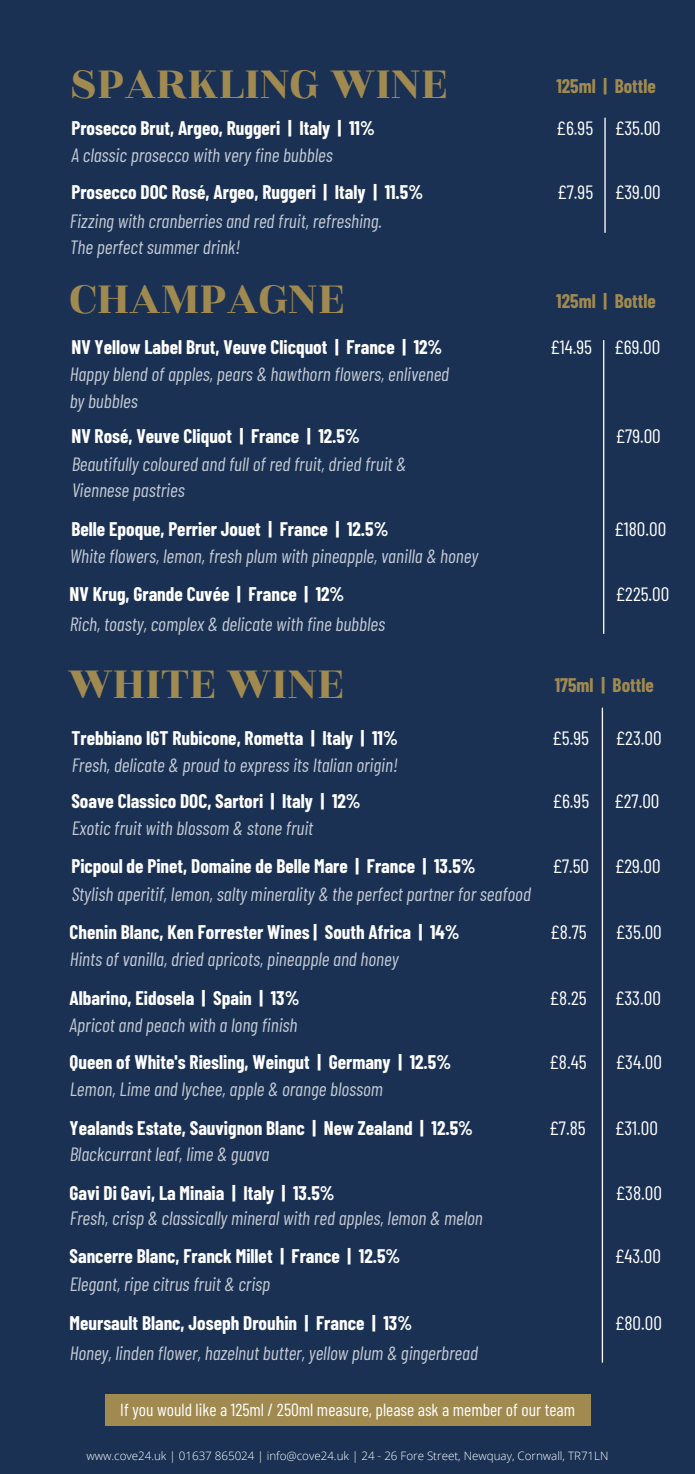
<style>
.page{position:relative;width:695px;height:1474px;background:#fff}
.page>*{position:absolute;margin:0;border:0;box-sizing:border-box;transform-origin:0 0}
.t1{font:49px "Rozha One";color:#a18a50}
.t2{font:italic 19.25px/26.2px "Barlow Condensed";color:#fff}
.t3{font:700 19.25px "Barlow Condensed";color:#fff}
.t4{font:19.25px "Barlow Condensed";color:#fff}
.t5{font:700 19.25px "Barlow Condensed";color:#a18a50}
.t6{font:17.5px "Barlow Condensed";color:#fff}
.t7{font:300 11.55px "Open Sans";color:#fff}
</style>
<div class="page">
<div style="left:0;top:0;width:694px;height:1474px;background:#1a3154"></div>
<hr style="left:604px;top:118px;width:1px;height:114px;background:#fff">
<hr style="left:602px;top:341px;width:2px;height:292px;background:#fff">
<hr style="left:601px;top:708px;width:1px;height:654px;background:#fff">
<div style="left:105px;top:1394px;width:485px;height:32px;background:#a18a50"></div>
<p class="t1" style="left:69px;top:49px;width:379px">SPARKLING WINE</p>
<p class="t3" style="left:71px;top:116px;width:305px">Prosecco Brut, Argeo, Ruggeri | Italy | 11%</p>
<p class="t2" style="left:71px;top:141px;width:262px">A classic prosecco with very fine bubbles</p>
<p class="t3" style="left:71px;top:180px;width:353px">Prosecco DOC Rosé, Argeo, Ruggeri | Italy | 11.5%</p>
<p class="t2" style="left:69px;top:207px;width:314px">Fizzing with cranberries and red fruit, refreshing.<br>The perfect summer drink!</p>
<p class="t1" style="left:69px;top:264px;width:276px">CHAMPAGNE</p>
<p class="t3" style="left:71px;top:335px;width:372px">NV Yellow Label Brut, Veuve Clicquot | France | 12%</p>
<p class="t2" style="left:69px;top:360px;width:381px">Happy blend of apples, pears &amp; hawthorn flowers, enlivened by bubbles</p>
<p class="t3" style="left:71px;top:424px;width:290px">NV Rosé, Veuve Cliquot | France | 12.5%</p>
<p class="t2" style="left:71px;top:450px;width:336px">Beautifully coloured and full of red fruit, dried fruit &amp;<br>Viennese pastries</p>
<p class="t3" style="left:71px;top:517px;width:318px">Belle Epoque, Perrier Jouet | France | 12.5%</p>
<p class="t2" style="left:69px;top:542px;width:410px">White flowers, lemon, fresh plum with pineapple, vanilla &amp; honey</p>
<p class="t3" style="left:69px;top:582px;width:276px">NV Krug, Grande Cuvée | France | 12%</p>
<p class="t2" style="left:69px;top:610px;width:317px">Rich, toasty, complex &amp; delicate with fine bubbles</p>
<p class="t1" style="left:68px;top:649px;width:277px">WHITE WINE</p>
<p class="t3" style="left:71px;top:726px;width:328px">Trebbiano IGT Rubicone, Rometta | Italy | 11%</p>
<p class="t2" style="left:71px;top:752px;width:327px">Fresh, delicate &amp; proud to express its Italian origin!</p>
<p class="t3" style="left:71px;top:789px;width:290px">Soave Classico DOC, Sartori | Italy | 12%</p>
<p class="t2" style="left:71px;top:815px;width:243px">Exotic fruit with blossom &amp; stone fruit</p>
<p class="t3" style="left:71px;top:854px;width:405px">Picpoul de Pinet, Domaine de Belle Mare | France | 13.5%</p>
<p class="t2" style="left:71px;top:880px;width:461px">Stylish aperitif, lemon, salty minerality &amp; the perfect partner for seafood</p>
<p class="t3" style="left:69px;top:919px;width:391px">Chenin Blanc, Ken Forrester Wines | South Africa | 14%</p>
<p class="t2" style="left:69px;top:945px;width:330px">Hints of vanilla, dried apricots, pineapple and honey</p>
<p class="t3" style="left:69px;top:985px;width:231px">Albarino, Eidosela | Spain | 13%</p>
<p class="t2" style="left:69px;top:1011px;width:229px">Apricot and peach with a long finish</p>
<p class="t3" style="left:69px;top:1050px;width:383px">Queen of White's Riesling, Weingut | Germany | 12.5%</p>
<p class="t2" style="left:69px;top:1075px;width:315px">Lemon, Lime and lychee, apple &amp; orange blossom</p>
<p class="t3" style="left:69px;top:1116px;width:405px">Yealands Estate, Sauvignon Blanc | New Zealand | 12.5%</p>
<p class="t2" style="left:69px;top:1140px;width:201px">Blackcurrant leaf, lime &amp; guava</p>
<p class="t3" style="left:69px;top:1180px;width:266px">Gavi Di Gavi, La Minaia | Italy | 13.5%</p>
<p class="t2" style="left:69px;top:1204px;width:414px">Fresh, crisp &amp; classically mineral with red apples, lemon &amp; melon</p>
<p class="t3" style="left:69px;top:1244px;width:332px">Sancerre Blanc, Franck Millet | France | 12.5%</p>
<p class="t2" style="left:69px;top:1270px;width:202px">Elegant, ripe citrus fruit &amp; crisp</p>
<p class="t3" style="left:69px;top:1311px;width:344px">Meursault Blanc, Joseph Drouhin | France | 13%</p>
<p class="t2" style="left:69px;top:1339px;width:410px">Honey, linden flower, hazelnut butter, yellow plum &amp; gingerbread</p>
<p class="t5" style="left:556px;top:74px;width:101px">125ml | Bottle</p>
<p class="t4" style="left:556px;top:116px;width:38px">£6.95</p>
<p class="t4" style="left:614px;top:116px;width:48px">£35.00</p>
<p class="t4" style="left:557px;top:180px;width:38px">£7.95</p>
<p class="t4" style="left:614px;top:180px;width:48px">£39.00</p>
<p class="t5" style="left:556px;top:289px;width:101px">125ml | Bottle</p>
<p class="t4" style="left:550px;top:335px;width:43px">£14.95</p>
<p class="t4" style="left:614px;top:335px;width:48px">£69.00</p>
<p class="t4" style="left:615px;top:424px;width:47px">£79.00</p>
<p class="t4" style="left:614px;top:517px;width:54px">£180.00</p>
<p class="t4" style="left:615px;top:582px;width:55px">£225.00</p>
<p class="t5" style="left:554px;top:673px;width:100px">175ml | Bottle</p>
<p class="t4" style="left:552px;top:726px;width:38px">£5.95</p>
<p class="t4" style="left:615px;top:726px;width:48px">£23.00</p>
<p class="t4" style="left:552px;top:789px;width:38px">£6.95</p>
<p class="t4" style="left:614px;top:789px;width:47px">£27.00</p>
<p class="t4" style="left:552px;top:854px;width:38px">£7.50</p>
<p class="t4" style="left:614px;top:854px;width:47px">£29.00</p>
<p class="t4" style="left:550px;top:919px;width:38px">£8.75</p>
<p class="t4" style="left:615px;top:919px;width:48px">£35.00</p>
<p class="t4" style="left:549px;top:985px;width:39px">£8.25</p>
<p class="t4" style="left:614px;top:985px;width:48px">£33.00</p>
<p class="t4" style="left:549px;top:1050px;width:39px">£8.45</p>
<p class="t4" style="left:615px;top:1050px;width:48px">£34.00</p>
<p class="t4" style="left:549px;top:1116px;width:38px">£7.85</p>
<p class="t4" style="left:614px;top:1116px;width:45px">£31.00</p>
<p class="t4" style="left:615px;top:1180px;width:48px">£38.00</p>
<p class="t4" style="left:614px;top:1244px;width:48px">£43.00</p>
<p class="t4" style="left:614px;top:1311px;width:49px">£80.00</p>
<p class="t6" style="left:120px;top:1399px;width:456px">If you would like a 125ml / 250ml measure, please ask a member of our team</p>
<p class="t7" style="left:86px;top:1448px;width:523px">www.cove24.uk | 01637 865024 | info@cove24.uk | 24 - 26 Fore Street, Newquay, Cornwall, TR71LN</p>
</div>
